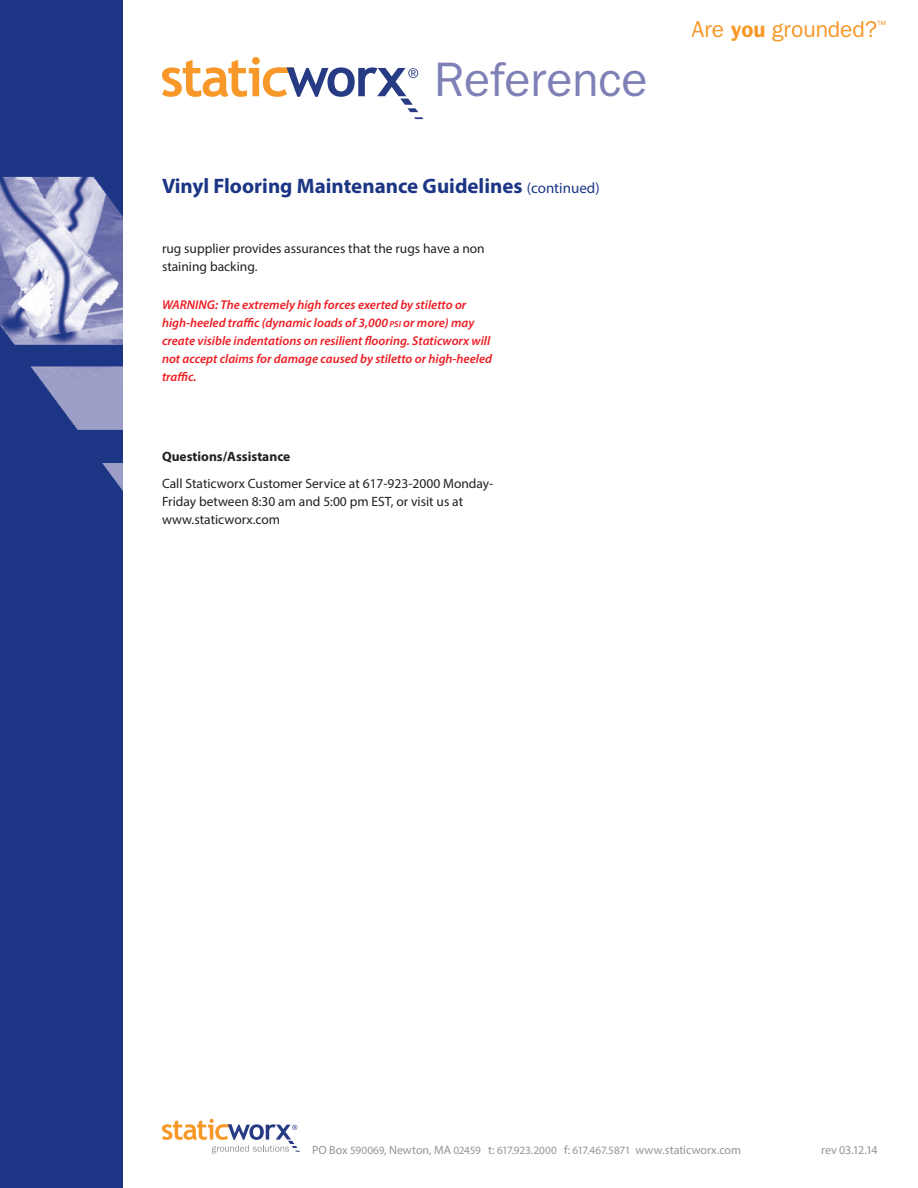
<style>
.page{position:relative;width:918px;height:1188px;background:#fff}
.page>*{position:absolute;margin:0;border:0;box-sizing:border-box;transform-origin:0 0}
.t1{font:48.6px "Franklin Gothic";letter-spacing:-.005em;color:#7f81b6}
.t2{font:22.95px "Franklin Gothic";letter-spacing:-.005em;color:#f79727}
.t3{font:700 21px "Myriad Pro";color:#1c3685}
.subhead{font:13.5px/18px "Myriad Pro";color:#231f20}
.subhead-2{font:700 13.5px "Myriad Pro";color:#231f20}
.subhead-3{font:italic 600 12.75px/18px "Myriad Pro";color:#ee1d23}
.t4{font:12px "Myriad Pro";color:#939598}
.s1{font-weight:400;font-size:15px}
.s2{font-size:8.85px}
.s3{font-weight:600;font-size:22.35px}
.s4{font-size:11.25px}
</style>
<div class="page">
<div style="left:0;top:0;width:123px;height:1188px;background:#1c3685"></div>
<img style="left:0;top:176px;width:123px;height:315px">
<svg style="left:162px;top:57px;width:261px;height:62px"></svg>
<svg style="left:162px;top:1119px;width:138px;height:35px"></svg>
<p class="t1" style="left:434px;top:52px;width:215px">Reference</p>
<p class="t3" style="left:162px;top:172px;width:439px">Vinyl Flooring Maintenance Guidelines <span class="s1">(continued)</span></p>
<p class="subhead" style="left:162px;top:239px;width:324px">rug supplier provides assurances that the rugs have a non staining backing.</p>
<p class="subhead-3" style="left:162px;top:295px;width:332px">WARNING: The extremely high forces exerted by stiletto or high-heeled traffic (dynamic loads of 3,000 <span class="s2">psi</span> or more) may create visible indentations on resilient flooring. Staticworx will not accept claims for damage caused by stiletto or high-heeled traffic.</p>
<p class="subhead-2" style="left:162px;top:447px;width:130px">Questions/Assistance</p>
<p class="subhead" style="left:162px;top:475px;width:333px">Call Staticworx Customer Service at 617-923-2000 Monday-<br>Friday between 8:30 am and 5:00 pm EST, or visit us at www.staticworx.com</p>
<p class="t2" style="left:692px;top:16px;width:196px">Are <span class="s3">you</span> grounded?<sup>™</sup></p>
<p class="t4" style="left:312px;top:1143px;width:430px">PO Box <span class="s4">590069</span>, Newton, MA <span class="s4">02459</span> t: <span class="s4">617.923.2000</span> f: <span class="s4">617.467.5871</span> www.staticworx.com</p>
<p class="t4" style="left:821px;top:1143px;width:58px">rev 03.12.14</p>
</div>
